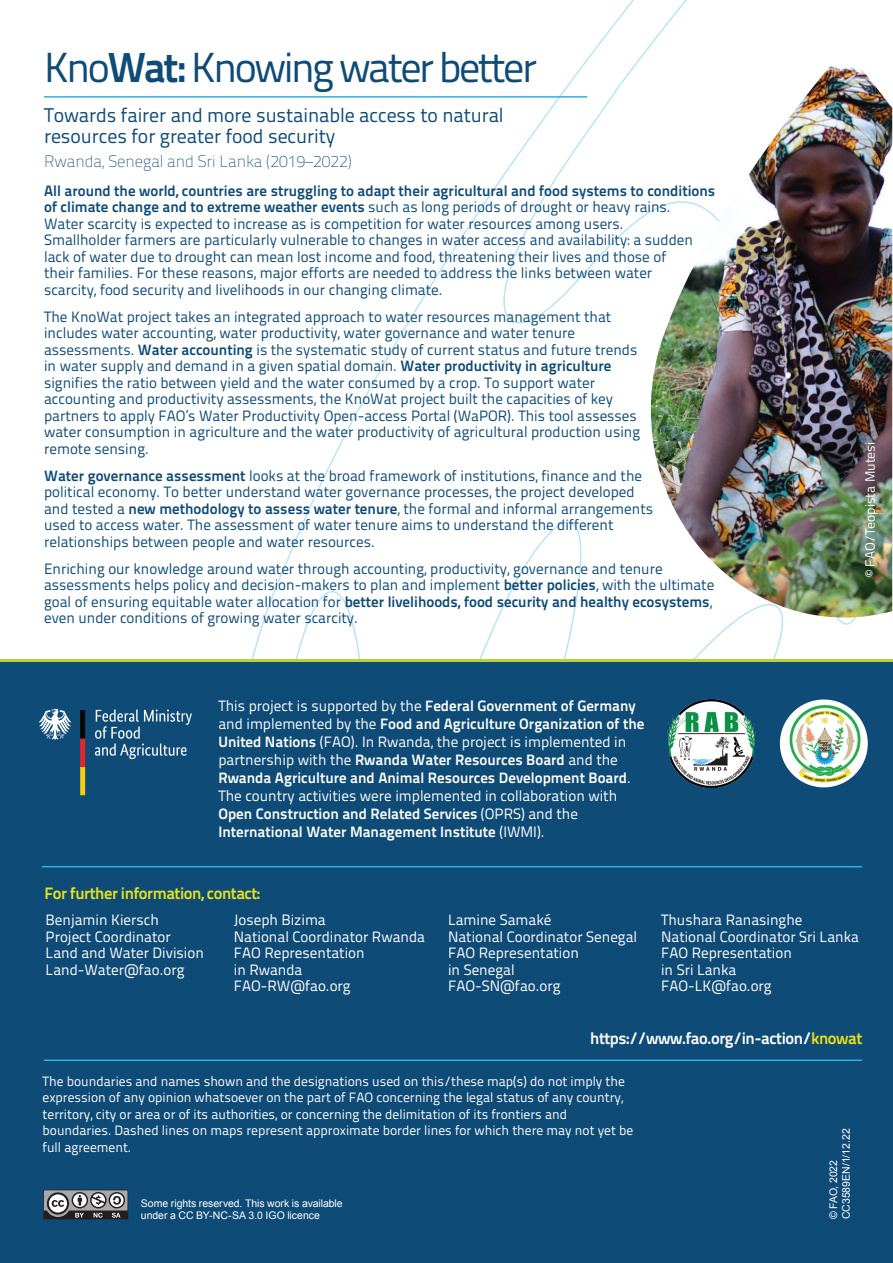
<style>
.page{position:relative;width:893px;height:1263px;background:#fff}
.page>*{position:absolute;margin:0;border:0;box-sizing:border-box;transform-origin:0 0}
.t1{font:42px "Titillium Text 22 L";letter-spacing:-.06em;color:#0f4b77}
.t2{font:19.8px/21px "Titillium Text 22 L";letter-spacing:-.005em;color:#0f4b77}
.t3{font:700 16.5px "Titillium Text 22 L";letter-spacing:-.025em;color:#fff}
.t4{font:100 16.5px "Titillium Text 22 L";letter-spacing:-.005em;color:#0f4b77}
.t5{font:700 16.5px "Titillium Text 22 L";letter-spacing:-.025em;color:#e7e31c}
.t6{font:15px/16.5px "Titillium Text 22 L";color:#0f4b77}
.t7{font:700 15px/18px "Titillium Text 22 L";color:#fff}
.t8{font:15px/16.5px "Titillium Text 22 L";color:#fff}
.t9{font:13.5px/16.5px "Titillium Text 22 L";color:#fff}
.t10{font:10.5px/12.6px "Arial";letter-spacing:-.005em;color:#fff}
.s1{font-weight:700}
.s2{font-weight:400}
.s3{color:#e8e315}
</style>
<div class="page">
<svg style="left:503px;top:0;width:390px;height:659px"></svg>
<div style="left:0;top:661px;width:893px;height:602px;background:#0f4b77"></div>
<svg style="left:43px;top:1189px;width:85px;height:30px;background:#7d7d80"></svg>
<img style="left:668px;top:699px;width:88px;height:88px">
<hr style="left:0;top:659px;width:893px;height:3px;background:#b4d338">
<hr style="left:42px;top:866px;width:820px;height:1px;background:#2ab3e2">
<hr style="left:44px;top:1059px;width:818px;height:2px;background:#2ab3e2">
<img style="left:780px;top:699px;width:88px;height:88px;border-radius:44px">
<svg style="left:95px;top:709px;width:97px;height:50px"></svg>
<svg style="left:39px;top:709px;width:33px;height:31px"></svg>
<svg style="left:80px;top:710px;width:5px;height:85px"></svg>
<hr style="left:44px;top:96px;width:543px;height:2px;background:#2ab3e2">
<img style="left:651px;top:66px;width:241px;height:551px">
<h1 class="t1" style="left:44px;top:36px;width:494px">Kno<span class="s1">Wat:</span> Knowing water better</h1>
<h2 class="t2" style="left:44px;top:103px;width:461px">Towards fairer and more sustainable access to natural resources for greater food security</h2>
<p class="t4" style="left:44px;top:149px;width:310px">Rwanda, Senegal and Sri Lanka (2019–2022)</p>
<p class="t6" style="left:44px;top:182px;width:673px"><span class="s1">All around the world, countries are struggling to adapt their agricultural and food systems to conditions of climate change and to extreme weather events</span> such as long periods of drought or heavy rains.<br>Water scarcity is expected to increase as is competition for water resources among users.<br>Smallholder farmers are particularly vulnerable to changes in water access and availability: a sudden lack of water due to drought can mean lost income and food, threatening their lives and those of<br>their families. For these reasons, major efforts are needed to address the links between water<br>scarcity, food security and livelihoods in our changing climate.</p>
<p class="t6" style="left:44px;top:308px;width:598px">The KnoWat project takes an integrated approach to water resources management that includes water accounting, water productivity, water governance and water tenure assessments. <span class="s1">Water accounting</span> is the systematic study of current status and future trends in water supply and demand in a given spatial domain. <span class="s1">Water productivity in agriculture </span>signifies the ratio between yield and the water consumed by a crop. To support water accounting and productivity assessments, the KnoWat project built the capacities of key partners to apply FAO’s Water Productivity Open-access Portal (WaPOR). This tool assesses water consumption in agriculture and the water productivity of agricultural production using remote sensing.</p>
<p class="t6" style="left:44px;top:467px;width:611px"><span class="s1">Water governance assessment</span> looks at the broad framework of institutions, finance and the political economy. To better understand water governance processes, the project developed and tested a <span class="s1">new methodology to assess water tenure</span>, the formal and informal arrangements used to access water. The assessment of water tenure aims to understand the different relationships between people and water resources.</p>
<p class="t6" style="left:44px;top:560px;width:672px">Enriching our knowledge around water through accounting, productivity, governance and tenure assessments helps policy and decision-makers to plan and implement <span class="s1">better policies</span>, with the ultimate goal of ensuring equitable water allocation for <span class="s1">better livelihoods, food security and healthy ecosystems</span>, even under conditions of growing water scarcity.</p>
<p class="t7" style="left:218px;top:696px;width:428px"><span class="s2">This project is supported by the</span> Federal Government of Germany <span class="s2">and implemented by the</span> Food and Agriculture Organization of the United Nations <span class="s2">(FAO). In Rwanda, the project is implemented in partnership with the</span> Rwanda Water Resources Board <span class="s2">and the </span>Rwanda Agriculture and Animal Resources Development Board<span class="s2">.<br>The country activities were implemented in collaboration with </span>Open Construction and Related Services <span class="s2">(OPRS) and the </span>International Water Management Institute <span class="s2">(IWMI).</span></p>
<p class="t5" style="left:44px;top:881px;width:217px">For further information, contact:</p>
<p class="t9" style="left:861px;top:577px;width:137px;rotate:-90deg">© FAO/Teopista Mutesi</p>
<p class="t8" style="left:46px;top:911px;width:160px">Benjamin Kiersch<br>Project Coordinator<br>Land and Water Division<br>Land-Water@fao.org</p>
<p class="t8" style="left:234px;top:911px;width:193px">Joseph Bizima<br>National Coordinator Rwanda<br>FAO Representation<br>in Rwanda<br>FAO-RW@fao.org</p>
<p class="t8" style="left:448px;top:911px;width:191px">Lamine Samaké<br>National Coordinator Senegal<br>FAO Representation<br>in Senegal<br>FAO-SN@fao.org</p>
<p class="t8" style="left:661px;top:911px;width:199px">Thushara Ranasinghe<br>National Coordinator Sri Lanka<br>FAO Representation<br>in Sri Lanka<br>FAO-LK@fao.org</p>
<p class="t3" style="left:590px;top:1026px;width:274px">https://www.fao.org/in-action/<span class="s3">knowat</span></p>
<p class="t9" style="left:43px;top:1072px;width:592px">The boundaries and names shown and the designations used on this/these map(s) do not imply the expression of any opinion whatsoever on the part of FAO concerning the legal status of any country, territory, city or area or of its authorities, or concerning the delimitation of its frontiers and boundaries. Dashed lines on maps represent approximate border lines for which there may not yet be full agreement.</p>
<p class="t10" style="left:141px;top:1197px;width:203px">Some rights reserved. This work is available under a CC BY-NC-SA 3.0 IGO licence</p>
<p class="t10" style="left:827px;top:1219px;width:93px;rotate:-90deg">© FAO, 2022<br>CC3589EN/1/12.22</p>
</div>
